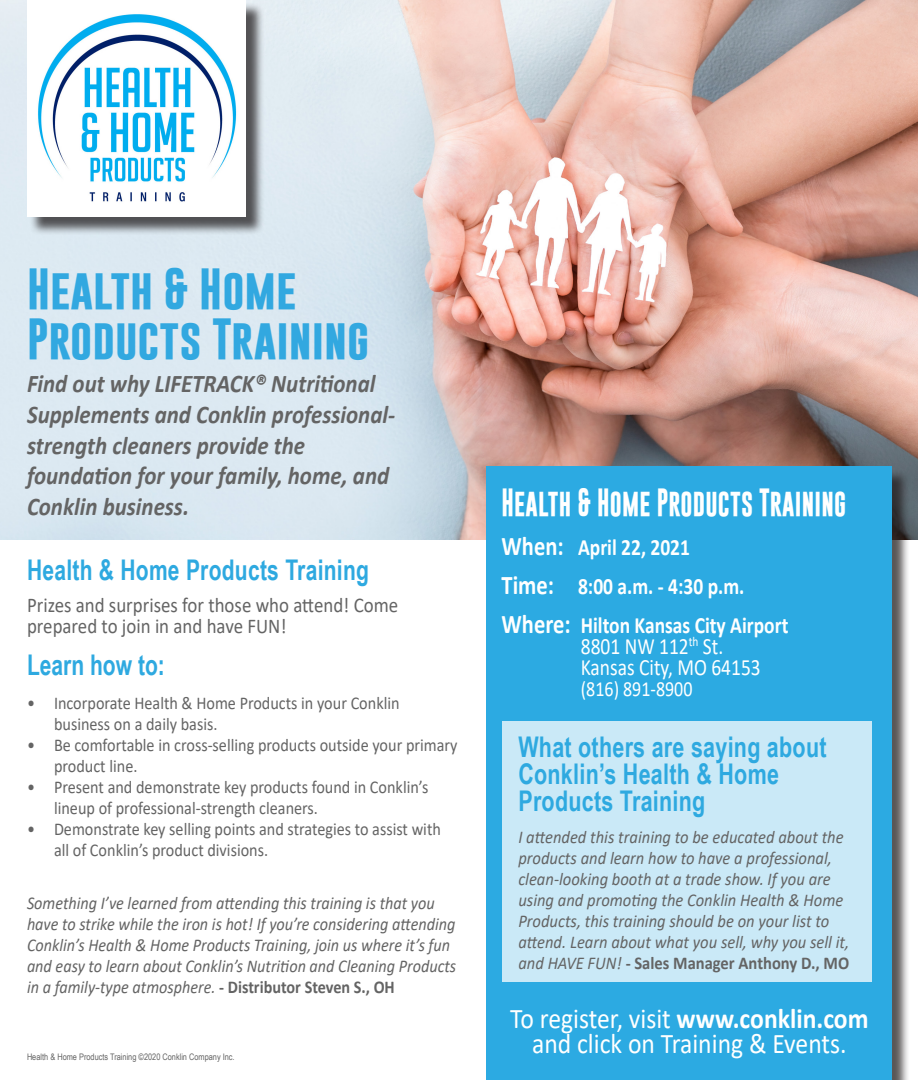
<style>
.page{position:relative;width:918px;height:1080px;background:#fff}
.page>*{position:absolute;margin:0;border:0;box-sizing:border-box;transform-origin:0 0}
.t1{font:700 42px "Gobold";color:#32a8e0}
.t2{font:700 28.5px/27px "Arial Narrow";letter-spacing:.01em;color:#2ea9e0;scale:.92 1}
.t3{font:28.5px "Calibri";color:#fff;scale:.9 1}
.t4{font:700 28.5px "Arial Narrow";letter-spacing:.01em;color:#2ea9e0;scale:.9 1}
.t5{font:700 28.5px "Gobold";letter-spacing:.01em;color:#fff;scale:.8 1}
.t6{font:italic 700 25.5px/30.6px "Calibri";color:#646464;scale:.9 1}
.t7{font:23.4px/21px "Calibri";color:#fff;scale:.83 1}
.t8{font:700 23.4px "Calibri";color:#fff;scale:.83 1}
.t9{font:21.6px "Calibri";color:#fff;scale:.83 1}
.t10{font:21px/21px "Calibri";color:#646464;scale:.9 1}
.t11{font:18px/21px "Calibri";color:#646464;scale:.9 1}
.t12{font:italic 18px/21px "Calibri";color:#646464;scale:.92 1}
.t13{font:italic 18px/21px "Calibri";color:#646464;scale:.9 1}
.t14{font:9px "Arial Narrow";color:#646464}
.s1{font-weight:700;font-style:normal}
.s2{font-size:27px}
.s3{font-weight:700;font-size:27px}
.s4{font-weight:700}
</style>
<div class="page">
<img style="left:0;top:0;width:918px;height:540px">
<div style="left:488px;top:469px;width:422px;height:611px;background:#231f20;opacity:.75"></div>
<div style="left:486px;top:467px;width:405px;height:613px;background:#2caae2"></div>
<div style="left:29px;top:2px;width:236px;height:234px;background:#231f20;opacity:.75"></div>
<img style="left:27px;top:0;width:219px;height:217px">
<div style="left:502px;top:721px;width:370px;height:261px;background:#cae9f7"></div>
<p class="t1" style="left:27px;top:261px;width:271px">Health &amp; Home</p>
<p class="t1" style="left:27px;top:312px;width:344px">Products Training</p>
<p class="t6" style="left:27px;top:368px;width:411px">Find out why LIFETRACK® Nutritional<br>Supplements and Conklin professional&shy;strength cleaners provide the foundation for your family, home, and<br>Conklin business.</p>
<p class="t4" style="left:27px;top:548px;width:381px">Health &amp; Home Products Training</p>
<p class="t10" style="left:27px;top:594px;width:414px">Prizes and surprises for those who attend! Come prepared to join in and have FUN!</p>
<p class="t4" style="left:27px;top:643px;width:155px">Learn how to:</p>
<p class="t11" style="left:54px;top:692px;width:386px;text-indent:-27px">• Incorporate Health &amp; Home Products in your Conklin business on a daily basis.</p>
<p class="t11" style="left:54px;top:734px;width:450px;text-indent:-27px">• Be comfortable in cross-selling products outside your primary product line.</p>
<p class="t11" style="left:54px;top:776px;width:417px;text-indent:-27px">• Present and demonstrate key products found in Conklin’s lineup of professional-strength cleaners.</p>
<p class="t11" style="left:54px;top:818px;width:431px;text-indent:-27px">• Demonstrate key selling points and strategies to assist with all of Conklin’s product divisions.</p>
<p class="t13" style="left:27px;top:892px;width:478px">Something I’ve learned from attending this training is that you have to strike while the iron is hot! If you’re considering attending Conklin’s Health &amp; Home Products Training, join us where it’s fun and easy to learn about Conklin’s Nutrition and Cleaning Products in a family-type atmosphere. <span class="s1">- Distributor Steven S., OH</span></p>
<p class="t14" style="left:27px;top:1050px;width:209px">Health &amp; Home Products Training ©2020 Conklin Company Inc.</p>
<p class="t5" style="left:502px;top:484px;width:432px">Health &amp; Home Products Training</p>
<p class="t8" style="left:502px;top:531px;width:229px"><span class="s2">When:</span> April 22, 2021</p>
<p class="t8" style="left:502px;top:570px;width:294px"><span class="s2">Time:</span> 8:00 a.m. - 4:30 p.m.</p>
<p class="t7" style="left:581px;top:614px;width:252px;text-indent:-79px"><span class="s3">Where:</span> <span class="s4">Hilton Kansas City Airport<br></span>8801 NW 112<sup>th</sup> St.<br>Kansas City, MO 64153</p>
<p class="t9" style="left:581px;top:674px;width:136px">(816) 891-8900</p>
<p class="t2" style="left:518px;top:732px;width:336px">What others are saying about<br>Conklin’s Health &amp; Home<br>Products Training</p>
<p class="t12" style="left:518px;top:825px;width:361px">I attended this training to be educated about the products and learn how to have a professional, clean-looking booth at a trade show. If you are using and promoting the Conklin Health &amp; Home Products, this training should be on your list to attend. Learn about what you sell, why you sell it, and HAVE FUN! <span class="s1">- Sales Manager Anthony D., MO</span></p>
<p class="t3" style="left:510px;top:998px;width:400px">To register, visit <span class="s4">www.conklin.com</span></p>
<p class="t3" style="left:532px;top:1024px;width:351px">and click on Training &amp; Events.</p>
</div>
